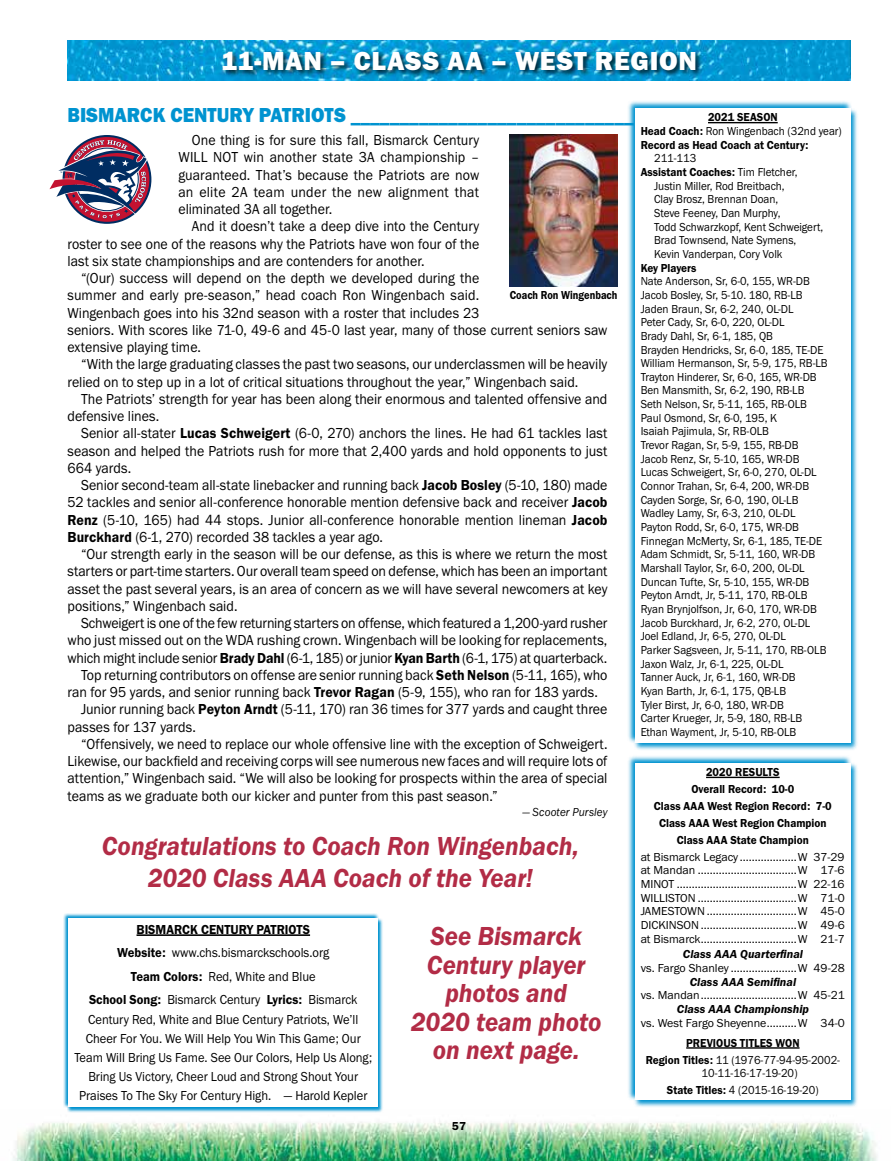
<style>
.page{position:relative;width:891px;height:1161px;background:#fff}
.page>*{position:absolute;margin:0;border:0;box-sizing:border-box;transform-origin:0 0}
.t1{font:27px/28.5px "Franklin Gothic URW Dem Ita";color:#b22c46;text-align:center;scale:.93 1}
.t2{font:27px "Franklin Gothic URW Hea";letter-spacing:.025em;color:#fff}
.t3{font:21px "Franklin Gothic URW Hea";color:#0093d0;scale:.93 1}
.t4{font:15px/17.2px "Franklin Gothic URW Boo";color:#000;text-align:justify;scale:.93 1}
.t5{font:13.5px/19.2px "Franklin Gothic URW Boo";color:#000;text-align:center;scale:.93 1}
.t6{font:13.5px "Franklin Gothic URW Dem";color:#000;scale:.93 1}
.t7{font:12px/13.6px "Franklin Gothic URW Boo";color:#000;scale:.93 1}
.t8{font:12px/13.6px "Franklin Gothic URW Boo";color:#000;text-align:justify}
.t9{font:12px/17px "Franklin Gothic URW Dem";color:#000;text-align:center;scale:.93 1}
.t10{font:12px "Franklin Gothic URW Dem Ita";color:#000}
.t11{font:12px "Franklin Gothic URW Dem";color:#000;scale:.86 1}
.t12{font:12px "Franklin Gothic URW Boo Ita";letter-spacing:.01em;color:#000;scale:.93 1}
.t13{font:12px "Franklin Gothic URW Dem";color:#000}
.s1{font-family:"Franklin Gothic URW Dem"}
.s2{font-family:"Franklin Gothic URW Boo"}
</style>
<div class="page">
<img style="left:13px;top:1112px;width:864px;height:49px">
<img style="left:510px;top:135px;width:108px;height:151px">
<img style="left:68px;top:40px;width:782px;height:41px">
<div style="left:221px;top:49px;width:482px;height:28px;background:#000;opacity:.75"></div>
<svg style="left:50px;top:135px;width:101px;height:89px"></svg>
<svg style="left:634px;top:763px;width:224px;height:344px;background:#9ad4eb"></svg>
<svg style="left:628px;top:756px;width:224px;height:345px;background:#7dc7e6"></svg>
<div style="left:635px;top:763px;width:215px;height:337px;background:#fff"></div>
<hr style="left:706px;top:777px;width:74px;height:1px;background:#000">
<hr style="left:686px;top:1047px;width:114px;height:2px;background:#000">
<svg style="left:634px;top:109px;width:224px;height:641px;background:#9fd6ed"></svg>
<svg style="left:628px;top:101px;width:224px;height:643px;background:#82c9e7"></svg>
<div style="left:635px;top:108px;width:215px;height:634px;background:#fff"></div>
<hr style="left:708px;top:122px;width:70px;height:1px;background:#000">
<svg style="left:67px;top:918px;width:316px;height:194px;background:#7dc7e6"></svg>
<svg style="left:63px;top:913px;width:316px;height:195px;background:#73c3e4"></svg>
<div style="left:69px;top:918px;width:309px;height:189px;background:#fff"></div>
<hr style="left:137px;top:934px;width:173px;height:2px;background:#000">
<h1 class="t2" style="left:221px;top:43px;width:477px">11-MAN – CLASS AA – WEST REGION</h1>
<h2 class="t3" style="left:68px;top:101px;width:841px">BISMARCK CENTURY PATRIOTS ___________________________________________________</h2>
<p class="t9" style="left:708px;top:109px;width:76px">2021 SEASON</p>
<p class="t7" style="left:641px;top:124px;width:218px"><span class="s1">Head Coach:</span> Ron Wingenbach (32nd year)</p>
<p class="t9" style="left:641px;top:136px;width:182px">Record as Head Coach at Century:</p>
<p class="t7" style="left:654px;top:151px;width:47px">211-113</p>
<p class="t9" style="left:641px;top:163px;width:170px">Assistant Coaches: <span class="s2">Tim Fletcher,</span></p>
<p class="t7" style="left:654px;top:179px;width:183px">Justin Miller, Rod Breitbach,<br>Clay Brosz, Brennan Doan,<br>Steve Feeney, Dan Murphy,<br>Todd Schwarzkopf, Kent Schweigert,<br>Brad Townsend, Nate Symens,<br>Kevin Vanderpan, Cory Volk</p>
<p class="t9" style="left:641px;top:259px;width:62px">Key Players</p>
<p class="t7" style="left:641px;top:274px;width:203px">Nate Anderson, Sr, 6-0, 155, WR-DB Jacob Bosley, Sr, 5-10. 180, RB-LB Jaden Braun, Sr, 6-2, 240, OL-DL<br>Peter Cady, Sr, 6-0, 220, OL-DL<br>Brady Dahl, Sr, 6-1, 185, QB<br>Brayden Hendricks, Sr, 6-0, 185, TE-DE William Hermanson, Sr, 5-9, 175, RB-LB Trayton Hinderer, Sr, 6-0, 165, WR-DB Ben Mansmith, Sr, 6-2, 190, RB-LB Seth Nelson, Sr, 5-11, 165, RB-OLB Paul Osmond, Sr, 6-0, 195, K<br>Isaiah Pajimula, Sr, RB-OLB<br>Trevor Ragan, Sr, 5-9, 155, RB-DB Jacob Renz, Sr, 5-10, 165, WR-DB Lucas Schweigert, Sr, 6-0, 270, OL-DL Connor Trahan, Sr, 6-4, 200, WR-DB Cayden Sorge, Sr, 6-0, 190, OL-LB Wadley Lamy, Sr, 6-3, 210, OL-DL Payton Rodd, Sr, 6-0, 175, WR-DB Finnegan McMerty, Sr, 6-1, 185, TE-DE Adam Schmidt, Sr, 5-11, 160, WR-DB Marshall Taylor, Sr, 6-0, 200, OL-DL Duncan Tufte, Sr, 5-10, 155, WR-DB Peyton Arndt, Jr, 5-11, 170, RB-OLB Ryan Brynjolfson, Jr, 6-0, 170, WR-DB Jacob Burckhard, Jr, 6-2, 270, OL-DL Joel Edland, Jr, 6-5, 270, OL-DL<br>Parker Sagsveen, Jr, 5-11, 170, RB-OLB Jaxon Walz, Jr, 6-1, 225, OL-DL<br>Tanner Auck, Jr, 6-1, 160, WR-DB<br>Kyan Barth, Jr, 6-1, 175, QB-LB<br>Tyler Birst, Jr, 6-0, 180, WR-DB<br>Carter Krueger, Jr, 5-9, 180, RB-LB Ethan Wayment, Jr, 5-10, RB-OLB</p>
<p class="t4" style="left:178px;top:131px;width:325px;text-indent:14px">One thing is for sure this fall, Bismarck Century WILL NOT win another state 3A championship – guaranteed. That’s because the Patriots are now an elite 2A team under the new alignment that eliminated 3A all together.</p>
<p class="t4" style="left:68px;top:217px;width:444px;text-indent:124px">And it doesn’t take a deep dive into the Century roster to see one of the reasons why the Patriots have won four of the last six state championships and are contenders for another.</p>
<p class="t4" style="left:68px;top:269px;width:582px;text-align:left;text-indent:14px">“(Our) success will depend on the depth we developed during the<br>summer and early pre-season,” head coach Ron Wingenbach said.<br>Wingenbach goes into his 32nd season with a roster that includes 23<br>seniors. With scores like 71-0, 49-6 and 45-0 last year, many of those current seniors saw extensive playing time.</p>
<p class="t4" style="left:68px;top:355px;width:582px;text-indent:14px">“With the large graduating classes the past two seasons, our underclassmen will be heavily relied on to step up in a lot of critical situations throughout the year,” Wingenbach said.</p>
<p class="t4" style="left:68px;top:390px;width:582px;text-indent:14px">The Patriots’ strength for year has been along their enormous and talented offensive and defensive lines.</p>
<p class="t4" style="left:68px;top:424px;width:582px;text-indent:13px">Senior all-stater <span class="s1">Lucas Schweigert</span> (6-0, 270) anchors the lines. He had 61 tackles last season and helped the Patriots rush for more that 2,400 yards and hold opponents to just 664 yards.</p>
<p class="t4" style="left:68px;top:476px;width:582px;text-indent:14px">Senior second-team all-state linebacker and running back <span class="s1">Jacob Bosley</span> (5-10, 180) made 52 tackles and senior all-conference honorable mention defensive back and receiver <span class="s1">Jacob Renz</span> (5-10, 165) had 44 stops. Junior all-conference honorable mention lineman <span class="s1">Jacob Burckhard</span> (6-1, 270) recorded 38 tackles a year ago.</p>
<p class="t4" style="left:68px;top:545px;width:582px;text-indent:14px">“Our strength early in the season will be our defense, as this is where we return the most starters or part-time starters. Our overall team speed on defense, which has been an important asset the past several years, is an area of concern as we will have several newcomers at key positions,” Wingenbach said.</p>
<p class="t4" style="left:81px;top:614px;width:568px">Schweigert is one of the few returning starters on offense, which featured a 1,200-yard rusher</p>
<p class="t4" style="left:68px;top:631px;width:582px">who just missed out on the WDA rushing crown. Wingenbach will be looking for replacements,</p>
<p class="t4" style="left:68px;top:649px;width:582px">which might include senior <span class="s1">Brady Dahl</span> (6-1, 185) or junior <span class="s1">Kyan Barth</span> (6-1, 175) at quarterback.</p>
<p class="t4" style="left:81px;top:666px;width:568px">Top returning contributors on offense are senior running back <span class="s1">Seth Nelson</span> (5-11, 165), who</p>
<p class="t4" style="left:68px;top:683px;width:572px">ran for 95 yards, and senior running back <span class="s1">Trevor Ragan</span> (5-9, 155), who ran for 183 yards.</p>
<p class="t4" style="left:81px;top:700px;width:568px">Junior running back <span class="s1">Peyton Arndt</span> (5-11, 170) ran 36 times for 377 yards and caught three</p>
<p class="t4" style="left:68px;top:718px;width:140px">passes for 137 yards.</p>
<p class="t4" style="left:81px;top:735px;width:568px">“Offensively, we need to replace our whole offensive line with the exception of Schweigert.</p>
<p class="t4" style="left:68px;top:752px;width:582px">Likewise, our backfield and receiving corps will see numerous new faces and will require lots of</p>
<p class="t4" style="left:68px;top:769px;width:582px">attention,” Wingenbach said. “We will also be looking for prospects within the area of special</p>
<p class="t4" style="left:68px;top:787px;width:464px">teams as we graduate both our kicker and punter from this past season.”</p>
<p class="t12" style="left:522px;top:804px;width:93px">— Scooter Pursley</p>
<p class="t11" style="left:510px;top:287px;width:127px">Coach Ron Wingenbach</p>
<p class="t9" style="left:654px;top:763px;width:193px">2020 RESULTS<br>Overall Record: 10-0<br>Class AAA West Region Record: 7-0<br>Class AAA West Region Champion<br>Class AAA State Champion</p>
<p class="t8" style="left:641px;top:850px;width:206px">at Bismarck Legacy ...................W 37-29 at Mandan .................................W 17-6<br>MINOT ........................................W 22-16<br>WILLISTON .................................W 71-0<br>JAMESTOWN..............................W 45-0<br>DICKINSON................................W 49-6 at Bismarck................................W 21-7</p>
<p class="t10" style="left:683px;top:947px;width:122px">Class AAA Quarterfinal</p>
<p class="t8" style="left:641px;top:961px;width:206px">vs. Fargo Shanley ......................W 49-28</p>
<p class="t10" style="left:690px;top:974px;width:108px">Class AAA Semifinal</p>
<p class="t8" style="left:641px;top:988px;width:206px">vs. Mandan................................W 45-21</p>
<p class="t10" style="left:677px;top:1001px;width:134px">Class AAA Championship</p>
<p class="t8" style="left:641px;top:1016px;width:206px">vs. West Fargo Sheyenne..........W 34-0</p>
<p class="t9" style="left:686px;top:1034px;width:123px">PREVIOUS TITLES WON</p>
<p class="t7" style="left:702px;top:1053px;width:150px;text-indent:-56px"><span class="s1">Region Titles:</span> 11 (1976-77-94-95-2002-<br>10-11-16-17-19-20)</p>
<p class="t7" style="left:667px;top:1083px;width:165px"><span class="s1">State Titles:</span> 4 (2015-16-19-20)</p>
<h1 class="t1" style="left:102px;top:829px;width:514px;line-height:31.5px">Congratulations to Coach Ron Wingenbach,<br>2020 Class AAA Coach of the Year!</h1>
<p class="t6" style="left:137px;top:921px;width:188px">BISMARCK CENTURY PATRIOTS</p>
<p class="t5" style="left:89px;top:941px;width:290px;line-height:23.5px"><span class="s1">Website:</span> www.chs.bismarckschools.org<br><span class="s1">Team Colors:</span> Red, White and Blue<br><span class="s1">School Song:</span> Bismarck Century <span class="s1">Lyrics:</span> Bismarck</p>
<p class="t5" style="left:74px;top:1009px;width:322px">Century Red, White and Blue Century Patriots, We’ll Cheer For You. We Will Help You Win This Game; Our Team Will Bring Us Fame. See Our Colors, Help Us Along; Bring Us Victory, Cheer Loud and Strong Shout Your Praises To The Sky For Century High. — Harold Kepler</p>
<h1 class="t1" style="left:411px;top:921px;width:206px">See Bismarck<br>Century player photos and<br>2020 team photo on next page.</h1>
<p class="t13" style="left:452px;top:1119px;width:16px">57</p>
</div>
